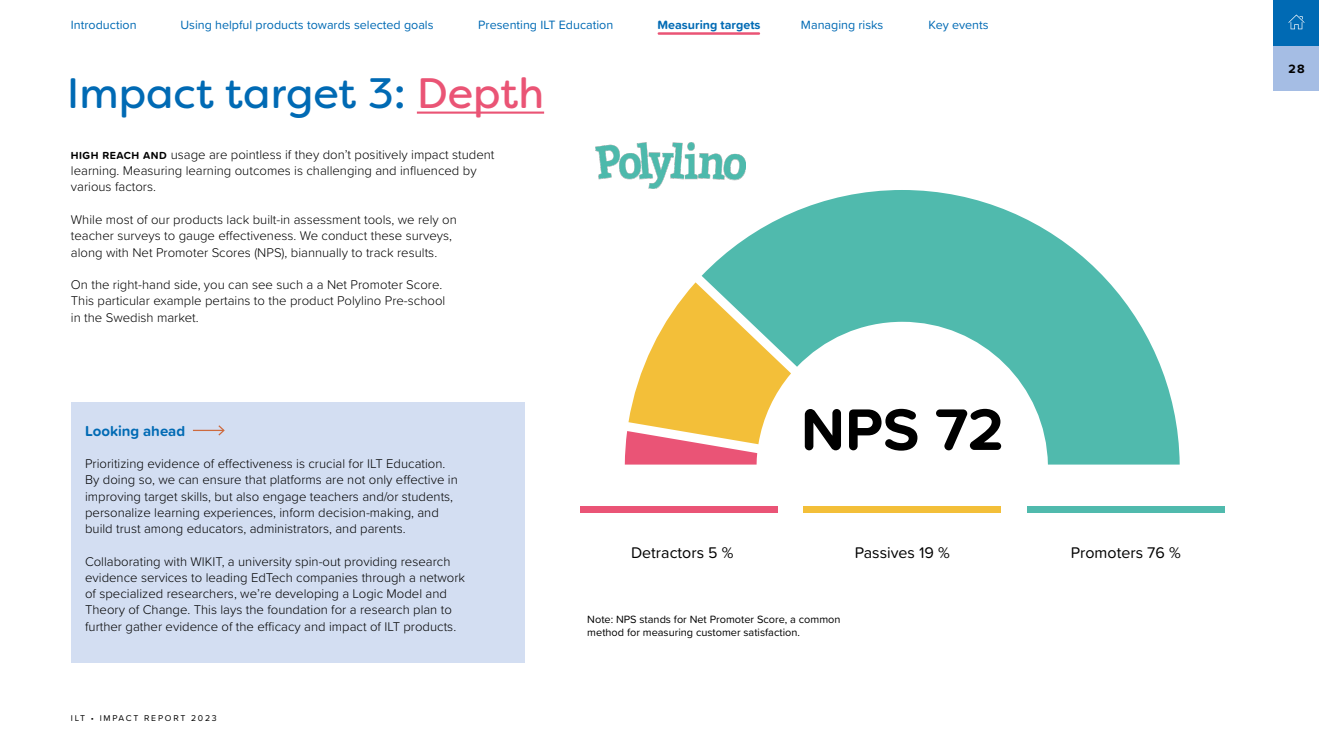
<style>
.page{position:relative;width:1319px;height:745px;background:#fff}
.page>*{position:absolute;margin:0;border:0;box-sizing:border-box;transform-origin:0 0}
.t1{font:700 60.62px "Proxima Soft";color:#000}
.t2{font:42.5px "Filson Soft";color:#006ab4}
.t3{font:16px "Proxima Soft";color:#000}
.t4{font:700 15px "Proxima Soft";color:#006ab4}
.t5{font:300 13.12px/16.2px "Proxima Soft";color:#000}
.t6{font:12.5px "Proxima Soft";color:#006ab4}
.t7{font:700 12.5px "Proxima Soft";color:#006ab4}
.t8{font:700 12.5px "Proxima Soft";color:#000}
.t9{font:11px/13.1px "Proxima Soft";color:#000}
.t10{font:8.75px "Proxima Soft";letter-spacing:.2em;color:#000}
.s1{color:#ea5475}
.s2{font-weight:700;font-size:10.62px}
</style>
<div class="page">
<div style="left:580px;top:506px;width:197px;height:6px;background:#ea5476"></div>
<div style="left:803px;top:506px;width:198px;height:6px;background:#f3bf39"></div>
<div style="left:1026px;top:506px;width:198px;height:6px;background:#50baad"></div>
<svg style="left:624px;top:282px;width:77px;height:182px"></svg>
<svg style="left:701px;top:190px;width:478px;height:274px"></svg>
<hr style="left:417px;top:111px;width:127px;height:3px;background:#ea5475">
<img style="left:595px;top:142px;width:150px;height:46px">
<div style="left:71px;top:402px;width:453px;height:260px;background:#d3def2"></div>
<hr style="left:193px;top:429px;width:31px;height:2px;background:#cd6a3e">
<svg style="left:217px;top:425px;width:8px;height:11px"></svg>
<hr style="left:658px;top:32px;width:100px;height:3px;background:#ea5475">
<div style="left:1273px;top:45px;width:45px;height:45px;background:#a5bde4"></div>
<div style="left:1273px;top:0;width:45px;height:45px;background:#006ab4"></div>
<svg style="left:1288px;top:14px;width:16px;height:15px"></svg>
<p class="t6" style="left:71px;top:15px;width:67px">Introduction</p>
<p class="t6" style="left:180px;top:15px;width:254px">Using helpful products towards selected goals</p>
<p class="t6" style="left:478px;top:15px;width:136px">Presenting ILT Education</p>
<p class="t7" style="left:657px;top:15px;width:104px">Measuring targets</p>
<p class="t6" style="left:800px;top:15px;width:84px">Managing risks</p>
<p class="t6" style="left:928px;top:15px;width:61px">Key events</p>
<h2 class="t2" style="left:67px;top:66px;width:478px">Impact target 3: <span class="s1">Depth</span></h2>
<p class="t5" style="left:71px;top:146px;width:425px"><span class="s2">HIGH REACH AND</span> usage are pointless if they don’t positively impact student learning. Measuring learning outcomes is challenging and influenced by various factors.</p>
<p class="t5" style="left:71px;top:211px;width:387px">While most of our products lack built-in assessment tools, we rely on teacher surveys to gauge effectiveness. We conduct these surveys, along with Net Promoter Scores (NPS), biannually to track results.</p>
<p class="t5" style="left:71px;top:276px;width:376px">On the right-hand side, you can see such a a Net Promoter Score.<br>This particular example pertains to the product Polylino Pre-school in the Swedish market.</p>
<p class="t4" style="left:85px;top:419px;width:102px">Looking ahead</p>
<p class="t5" style="left:85px;top:454px;width:374px">Prioritizing evidence of effectiveness is crucial for ILT Education.<br>By doing so, we can ensure that platforms are not only effective in improving target skills, but also engage teachers and/or students, personalize learning experiences, inform decision-making, and build trust among educators, administrators, and parents.</p>
<p class="t5" style="left:85px;top:552px;width:381px">Collaborating with WIKIT, a university spin-out providing research evidence services to leading EdTech companies through a network of specialized researchers, we’re developing a Logic Model and Theory of Change. This lays the foundation for a research plan to further gather evidence of the efficacy and impact of ILT products.</p>
<p class="t10" style="left:71px;top:711px;width:147px">ILT • IMPACT REPORT 2023</p>
<h1 class="t1" style="left:800px;top:383px;width:204px">NPS 72</h1>
<p class="t3" style="left:631px;top:540px;width:104px">Detractors 5 %</p>
<p class="t3" style="left:854px;top:540px;width:97px">Passives 19 %</p>
<p class="t3" style="left:1070px;top:540px;width:111px">Promoters 76 %</p>
<p class="t9" style="left:587px;top:612px;width:255px">Note: NPS stands for Net Promoter Score, a common method for measuring customer satisfaction.</p>
<p class="t8" style="left:1288px;top:59px;width:18px">28</p>
</div>
